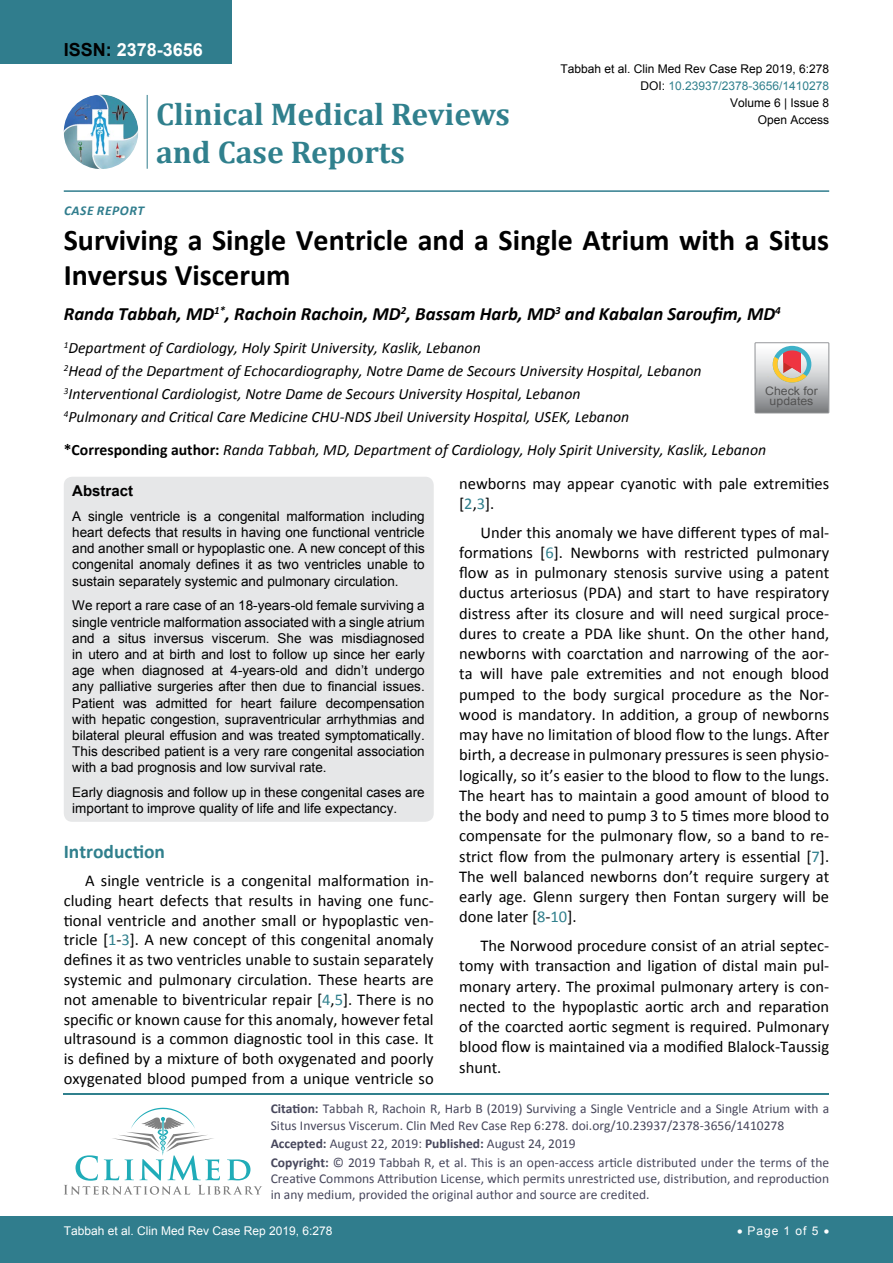
<style>
.page{position:relative;width:893px;height:1263px;background:#fff}
.page>*{position:absolute;margin:0;border:0;box-sizing:border-box;transform-origin:0 0}
.t1{font:700 31.5px "Cambria";color:#30808d}
.t2{font:700 30px/34.5px "Calibri";color:#000}
.t3{font:700 19.5px "Calibri";color:#30808d}
.t4{font:italic 700 18.75px "Calibri";color:#000}
.t5{font:700 18px "Arial";color:#fff}
.t6{font:16.5px/20.2px "Calibri";color:#000;text-align:justify}
.t7{font:italic 15.75px/23.1px "Calibri";color:#000}
.t8{font:700 15px "Arial";color:#000}
.t9{font:13.5px/16.2px "Arial";color:#000;text-align:justify}
.t10{font:13.5px/16.2px "Calibri";color:#47475c}
.t11{font:italic 700 13.5px "Calibri";letter-spacing:.04em;color:#307d8d}
.t12{font:12px "Arial";color:#000}
.t13{font:12px "Arial";color:#fff}
.t14{font:12px "Arial";color:#30808d}
.t15{font:11.7px/10.1px "Arial";color:#535353;text-align:center;scale:1.06 1}
.s1{color:#000}
.s2{font-weight:700;font-style:normal}
.s3{color:#30808d}
.s4{font-weight:700}
</style>
<div class="page">
<hr style="left:64px;top:1093px;width:765px;height:2px;background:#30808d">
<svg style="left:64px;top:1108px;width:198px;height:87px"></svg>
<div style="left:0;top:0;width:231px;height:64px;background:#307d8d"></div>
<hr style="left:64px;top:190px;width:765px;height:2px;background:#307d8d">
<div style="left:0;top:1217px;width:893px;height:46px;background:#307d8d"></div>
<img style="left:64px;top:95px;width:74px;height:74px;border-radius:37px">
<hr style="left:147px;top:95px;width:1px;height:74px;background:#307d8d">
<div style="left:64px;top:477px;width:370px;height:345px;background:#e6e7e8;border-radius:9px"></div>
<svg style="left:755px;top:343px;width:74px;height:70px;background:#bdb6b3"></svg>
<p class="t5" style="left:64px;top:38px;width:141px"><span class="s1">ISSN:</span> 2378-3656</p>
<h1 class="t1" style="left:156px;top:92px;width:355px">Clinical Medical Reviews</h1>
<h1 class="t1" style="left:156px;top:130px;width:250px">and Case Reports</h1>
<p class="t11" style="left:64px;top:202px;width:75px">Case Report</p>
<p class="t12" style="left:560px;top:60px;width:270px">Tabbah et al. Clin Med Rev Case Rep 2019, 6:278</p>
<p class="t12" style="left:730px;top:95px;width:101px">Volume 6 | Issue 8</p>
<p class="t14" style="left:640px;top:78px;width:190px"><span class="s1">DOI:</span> 10.23937/2378-3656/1410278</p>
<p class="t12" style="left:758px;top:112px;width:73px">Open Access</p>
<h2 class="t2" style="left:64px;top:223px;width:767px">Surviving a Single Ventricle and a Single Atrium with a Situs<br>Inversus Viscerum</h2>
<p class="t4" style="left:64px;top:302px;width:718px">Randa Tabbah, MD<sup>1*</sup>, Rachoin Rachoin, MD<sup>2</sup>, Bassam Harb, MD<sup>3</sup> and Kabalan Saroufim, MD<sup>4</sup></p>
<p class="t7" style="left:64px;top:336px;width:639px"><sup>1</sup>Department of Cardiology, Holy Spirit University, Kaslik, Lebanon<br><sup>2</sup>Head of the Department of Echocardiography, Notre Dame de Secours University Hospital, Lebanon <sup>3</sup>Interventional Cardiologist, Notre Dame de Secours University Hospital, Lebanon<br><sup>4</sup>Pulmonary and Critical Care Medicine CHU-NDS Jbeil University Hospital, USEK, Lebanon</p>
<p class="t15" style="left:765px;top:386px;width:51px">Check for updates</p>
<p class="t7" style="left:64px;top:438px;width:704px"><span class="s2">*Corresponding author:</span> Randa Tabbah, MD, Department of Cardiology, Holy Spirit University, Kaslik, Lebanon</p>
<p class="t8" style="left:72px;top:481px;width:62px">Abstract</p>
<p class="t9" style="left:72px;top:508px;width:354px">A single ventricle is a congenital malformation including heart defects that results in having one functional ventricle and another small or hypoplastic one. A new concept of this congenital anomaly defines it as two ventricles unable to sustain separately systemic and pulmonary circulation.</p>
<p class="t9" style="left:72px;top:598px;width:354px">We report a rare case of an 18-years-old female surviving a single ventricle malformation associated with a single atrium and a situs inversus viscerum. She was misdiagnosed in utero and at birth and lost to follow up since her early age when diagnosed at 4-years-old and didn’t undergo any palliative surgeries after then due to financial issues.<br>Patient was admitted for heart failure decompensation with hepatic congestion, supraventricular arrhythmias and bilateral pleural effusion and was treated symptomatically.<br>This described patient is a very rare congenital association with a bad prognosis and low survival rate.</p>
<p class="t9" style="left:72px;top:784px;width:354px">Early diagnosis and follow up in these congenital cases are important to improve quality of life and life expectancy.</p>
<p class="t3" style="left:64px;top:839px;width:103px">Introduction</p>
<p class="t6" style="left:64px;top:871px;width:371px;line-height:19.8px;text-indent:21px">A single ventricle is a congenital malformation in&shy;cluding heart defects that results in having one func&shy;tional ventricle and another small or hypoplastic ven&shy;tricle [<span class="s3">1</span>-<span class="s3">3</span>]. A new concept of this congenital anomaly defines it as two ventricles unable to sustain separately systemic and pulmonary circulation. These hearts are not amenable to biventricular repair [<span class="s3">4</span>,<span class="s3">5</span>]. There is no specific or known cause for this anomaly, however fetal ultrasound is a common diagnostic tool in this case. It is defined by a mixture of both oxygenated and poorly oxygenated blood pumped from a unique ventricle so</p>
<p class="t6" style="left:459px;top:474px;width:371px;line-height:19.8px">newborns may appear cyanotic with pale extremities [<span class="s3">2</span>,<span class="s3">3</span>].</p>
<p class="t6" style="left:459px;top:522px;width:371px;text-indent:21px">Under this anomaly we have different types of mal&shy;formations [<span class="s3">6</span>]. Newborns with restricted pulmonary flow as in pulmonary stenosis survive using a patent ductus arteriosus (PDA) and start to have respiratory distress after its closure and will need surgical proce&shy;dures to create a PDA like shunt. On the other hand, newborns with coarctation and narrowing of the aor&shy;ta will have pale extremities and not enough blood pumped to the body surgical procedure as the Nor&shy;wood is mandatory. In addition, a group of newborns may have no limitation of blood flow to the lungs. After birth, a decrease in pulmonary pressures is seen physio&shy;logically, so it’s easier to the blood to flow to the lungs.<br>The heart has to maintain a good amount of blood to the body and need to pump 3 to 5 times more blood to compensate for the pulmonary flow, so a band to re&shy;strict flow from the pulmonary artery is essential [<span class="s3">7</span>].<br>The well balanced newborns don’t require surgery at early age. Glenn surgery then Fontan surgery will be done later [<span class="s3">8</span>-<span class="s3">10</span>].</p>
<p class="t6" style="left:459px;top:935px;width:371px;text-indent:21px">The Norwood procedure consist of an atrial septec&shy;tomy with transaction and ligation of distal main pul&shy;monary artery. The proximal pulmonary artery is con&shy;nected to the hypoplastic aortic arch and reparation of the coarcted aortic segment is required. Pulmonary blood flow is maintained via a modified Blalock-Taussig shunt.</p>
<p class="t10" style="left:271px;top:1101px;width:560px"><span class="s4">Citation:</span> Tabbah R, Rachoin R, Harb B (2019) Surviving a Single Ventricle and a Single Atrium with a<br>Situs Inversus Viscerum. Clin Med Rev Case Rep 6:278. doi.org/10.23937/2378-3656/1410278</p>
<p class="t10" style="left:271px;top:1154px;width:560px;text-align:justify"><span class="s4">Copyright:</span> © 2019 Tabbah R, et al. This is an open-access article distributed under the terms of the Creative Commons Attribution License, which permits unrestricted use, distribution, and reproduction in any medium, provided the original author and source are credited.</p>
<p class="t10" style="left:271px;top:1135px;width:306px"><span class="s4">Accepted:</span> August 22, 2019: <span class="s4">Published:</span> August 24, 2019</p>
<p class="t13" style="left:64px;top:1223px;width:270px">Tabbah et al. Clin Med Rev Case Rep 2019, 6:278</p>
<p class="t13" style="left:737px;top:1223px;width:94px">• Page 1 of 5 •</p>
</div>
